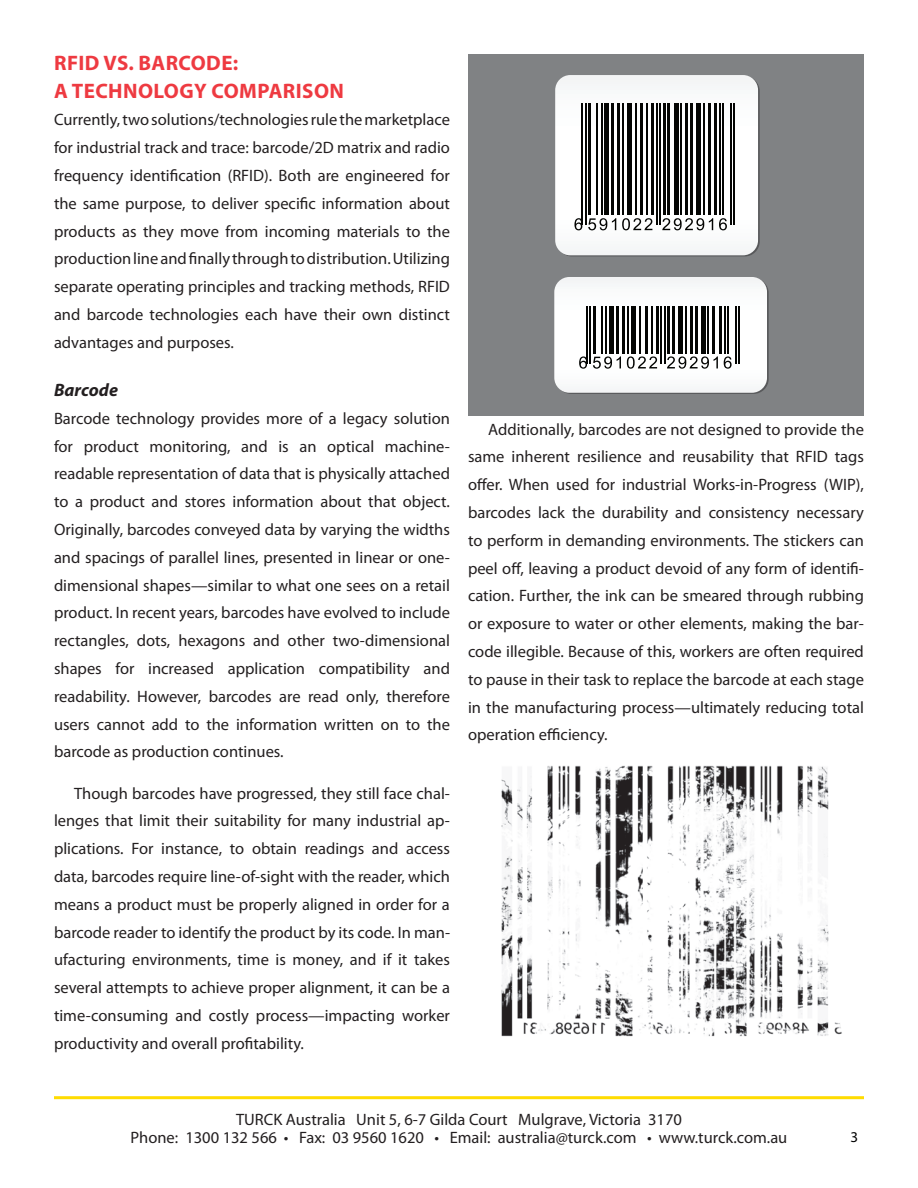
<style>
.page{position:relative;width:918px;height:1188px;background:#fff}
.page>*{position:absolute;margin:0;border:0;box-sizing:border-box;transform-origin:0 0}
.t1{font:700 21px/27.8px "Myriad Pro";letter-spacing:.02em;color:#ee3a41}
.t2{font:italic 700 18px "Myriad Pro";color:#231f20}
.t3{font:16.5px/27.8px "Myriad Pro";color:#231f20;text-align:justify}
.t4{font:15px "Myriad Pro";color:#000}
</style>
<div class="page">
<hr style="left:54px;top:1096px;width:810px;height:3px;background:#ffdc01">
<div style="left:468px;top:54px;width:396px;height:362px;background:#808284"></div>
<svg style="left:555px;top:75px;width:203px;height:180px;background:#b7b8b8"></svg>
<svg style="left:554px;top:277px;width:213px;height:116px;background:#cecece"></svg>
<img style="left:501px;top:765px;width:341px;height:272px">
<p class="t1" style="left:54px;top:48px;width:291px">RFID VS. BARCODE:<br>A TECHNOLOGY COMPARISON</p>
<p class="t3" style="left:54px;top:106px;width:398px">Currently, two solutions/technologies rule the marketplace for industrial track and trace: barcode/2D matrix and radio frequency identification (RFID). Both are engineered for the same purpose, to deliver specific information about products as they move from incoming materials to the production line and finally through to distribution. Utilizing separate operating principles and tracking methods, RFID and barcode technologies each have their own distinct advantages and purposes.</p>
<p class="t2" style="left:54px;top:378px;width:66px">Barcode</p>
<p class="t3" style="left:54px;top:404px;width:398px">Barcode technology provides more of a legacy solution for product monitoring, and is an optical machine&shy;readable representation of data that is physically attached to a product and stores information about that object.<br>Originally, barcodes conveyed data by varying the widths and spacings of parallel lines, presented in linear or one&shy;dimensional shapes—similar to what one sees on a retail product. In recent years, barcodes have evolved to include rectangles, dots, hexagons and other two-dimensional shapes for increased application compatibility and readability. However, barcodes are read only, therefore users cannot add to the information written on to the barcode as production continues.</p>
<p class="t3" style="left:54px;top:779px;width:398px;text-indent:20px">Though barcodes have progressed, they still face chal&shy;lenges that limit their suitability for many industrial ap&shy;plications. For instance, to obtain readings and access data, barcodes require line-of-sight with the reader, which means a product must be properly aligned in order for a barcode reader to identify the product by its code. In man&shy;ufacturing environments, time is money, and if it takes several attempts to achieve proper alignment, it can be a time-consuming and costly process—impacting worker productivity and overall profitability.</p>
<p class="t3" style="left:468px;top:415px;width:398px;text-indent:20px">Additionally, barcodes are not designed to provide the same inherent resilience and reusability that RFID tags offer. When used for industrial Works-in-Progress (WIP), barcodes lack the durability and consistency necessary to perform in demanding environments. The stickers can peel off, leaving a product devoid of any form of identifi&shy;cation. Further, the ink can be smeared through rubbing or exposure to water or other elements, making the bar&shy;code illegible. Because of this, workers are often required to pause in their task to replace the barcode at each stage in the manufacturing process—ultimately reducing total operation efficiency.</p>
<p class="t3" style="left:131px;top:1110px;width:658px;line-height:18px;text-align:center">TURCK Australia Unit 5, 6-7 Gilda Court Mulgrave, Victoria 3170<br>Phone: 1300 132 566 • Fax: 03 9560 1620 • Email: australia@turck.com • www.turck.com.au</p>
<p class="t4" style="left:850px;top:1128px;width:9px">3</p>
</div>
